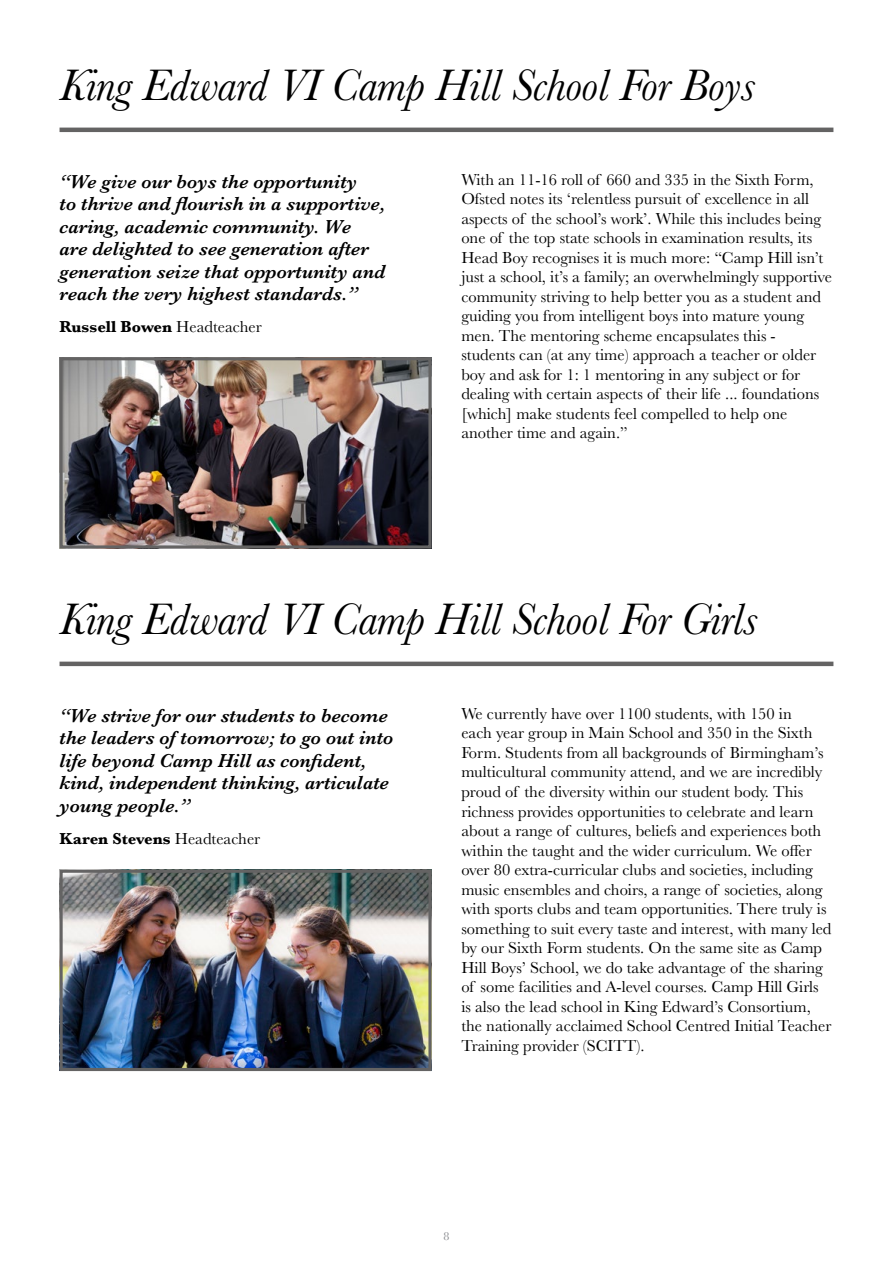
<style>
.page{position:relative;width:893px;height:1263px;background:#fff}
.page>*{position:absolute;margin:0;border:0;box-sizing:border-box;transform-origin:0 0}
.t1{font:italic 45.75px "Baskerville";letter-spacing:-.01em;color:#000}
.t2{font:italic 600 19.5px/22.5px "Baskerville";color:#000}
.t3{font:16.5px/19.5px "Baskerville";color:#000}
.t4{font:700 16.5px "Baskerville";color:#000}
.t5{font:12px "Baskerville";color:#86888c}
.s1{font-weight:400}
</style>
<div class="page">
<img style="left:64px;top:361px;width:364px;height:184px">
<div style="left:60px;top:357px;width:372px;height:192px;border:3px solid #646363"></div>
<img style="left:64px;top:874px;width:364px;height:193px">
<div style="left:60px;top:870px;width:372px;height:201px;border:3px solid #646363"></div>
<hr style="left:60px;top:662px;width:773px;height:4px;background:#646363">
<hr style="left:60px;top:128px;width:773px;height:4px;background:#646363">
<h1 class="t1" style="left:60px;top:55px;width:697px">King Edward VI Camp Hill School For Boys</h1>
<p class="t2" style="left:60px;top:170px;width:328px">“We give our boys the opportunity<br>to thrive and flourish in a supportive, caring, academic community. We<br>are delighted to see generation after generation seize that opportunity and reach the very highest standards.”</p>
<p class="t4" style="left:60px;top:316px;width:204px">Russell Bowen <span class="s1">Headteacher</span></p>
<p class="t3" style="left:461px;top:170px;width:372px">With an 11-16 roll of 660 and 335 in the Sixth Form, Ofsted notes its ‘relentless pursuit of excellence in all aspects of the school’s work’. While this includes being one of the top state schools in examination results, its Head Boy recognises it is much more: “Camp Hill isn’t just a school, it’s a family; an overwhelmingly supportive community striving to help better you as a student and guiding you from intelligent boys into mature young men. The mentoring scheme encapsulates this - students can (at any time) approach a teacher or older boy and ask for 1: 1 mentoring in any subject or for dealing with certain aspects of their life ... foundations [which] make students feel compelled to help one another time and again.”</p>
<h1 class="t1" style="left:60px;top:589px;width:699px">King Edward VI Camp Hill School For Girls</h1>
<p class="t2" style="left:60px;top:704px;width:336px">“We strive for our students to become the leaders of tomorrow; to go out into life beyond Camp Hill as confident, kind, independent thinking, articulate young people.”</p>
<p class="t4" style="left:60px;top:827px;width:202px">Karen Stevens <span class="s1">Headteacher</span></p>
<p class="t3" style="left:461px;top:704px;width:372px">We currently have over 1100 students, with 150 in<br>each year group in Main School and 350 in the Sixth Form. Students from all backgrounds of Birmingham’s multicultural community attend, and we are incredibly proud of the diversity within our student body. This richness provides opportunities to celebrate and learn about a range of cultures, beliefs and experiences both within the taught and the wider curriculum. We offer over 80 extra-curricular clubs and societies, including music ensembles and choirs, a range of societies, along with sports clubs and team opportunities. There truly is something to suit every taste and interest, with many led by our Sixth Form students. On the same site as Camp Hill Boys’ School, we do take advantage of the sharing of some facilities and A-level courses. Camp Hill Girls is also the lead school in King Edward’s Consortium, the nationally acclaimed School Centred Initial Teacher Training provider (SCITT).</p>
<p class="t5" style="left:443px;top:1229px;width:7px">8</p>
</div>
